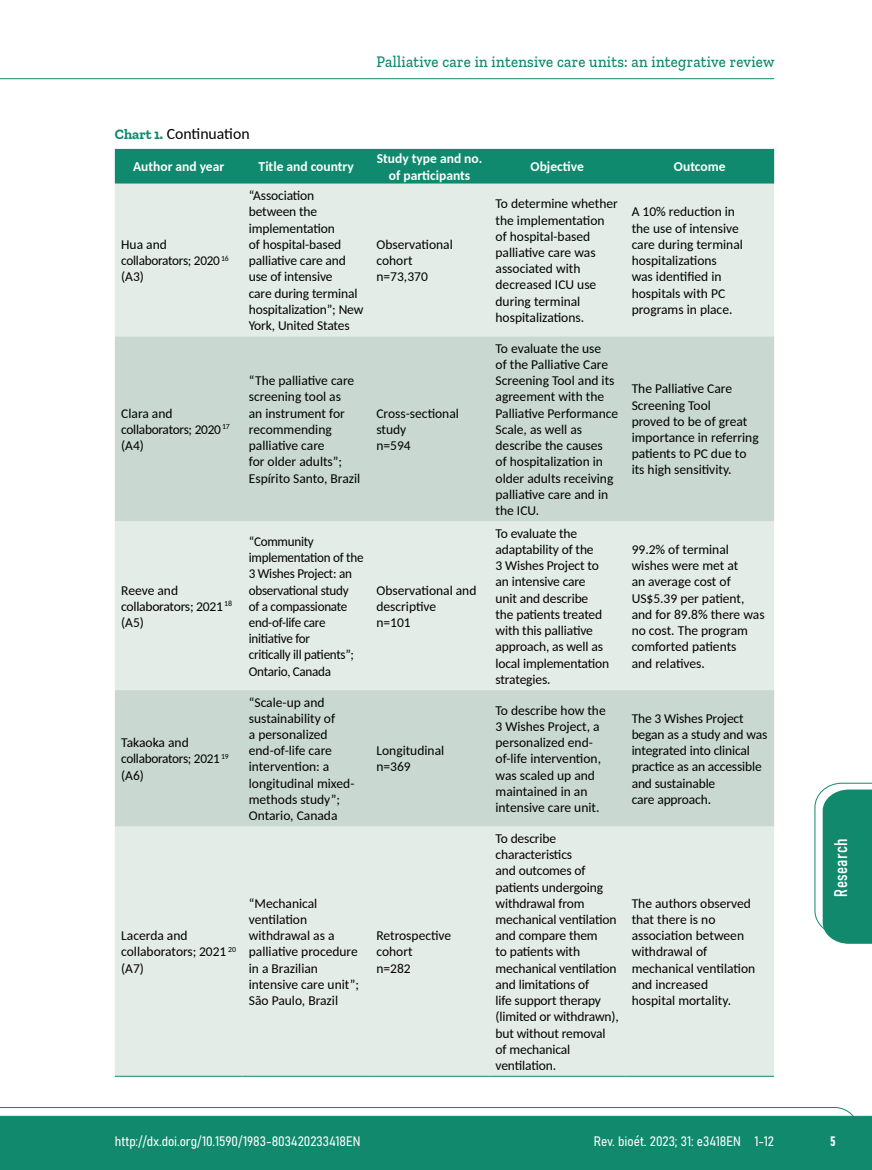
<style>
.page{position:relative;width:872px;height:1170px;background:#fff}
.page>*{position:absolute;margin:0;border:0;box-sizing:border-box;transform-origin:0 0}
.t1{font:18px "Bahnschrift";letter-spacing:.02em;color:#fff}
.t2{font:500 16.5px "Zilla Slab";letter-spacing:.02em;color:#10896d;scale:.9 1}
.t3{font:15.75px "Carlito";color:#000}
.t4{font:13.5px/16.2px "Carlito";letter-spacing:-.01em;color:#000}
.t5{font:13.5px "Bahnschrift";color:#fff}
.t6{font:700 13.5px/16.2px "Carlito";color:#fff;text-align:center}
.s1{font-family:"Zilla Slab";font-weight:700;font-size:14.25px;color:#108a6e}
.s2{font-family:"Times New Roman";font-size:12px}
</style>
<div class="page">
<svg style="left:0;top:1107px;width:859px;height:62px;background:#2e977f"></svg>
<hr style="left:0;top:78px;width:774px;height:1px;background:#10896d">
<div style="left:115px;top:149px;width:659px;height:35px;background:#108a6e"></div>
<div style="left:115px;top:184px;width:659px;height:891px;background:#e4ece8"></div>
<svg style="left:115px;top:336px;width:659px;height:490px;background:#d2dfd8"></svg>
<hr style="left:115px;top:1075px;width:127px;height:1px;background:#108a6e">
<hr style="left:242px;top:1075px;width:128px;height:1px;background:#108a6e">
<hr style="left:370px;top:1075px;width:119px;height:1px;background:#108a6e">
<hr style="left:489px;top:1075px;width:136px;height:1px;background:#108a6e">
<hr style="left:625px;top:1075px;width:149px;height:1px;background:#108a6e">
<svg style="left:814px;top:782px;width:58px;height:161px"></svg>
<p class="t3" style="left:115px;top:123px;width:136px"><span class="s1">Chart 1.</span> Continuation</p>
<p class="t2" style="left:376px;top:53px;width:444px">Palliative care in intensive care units: an integrative review</p>
<p class="t6" style="left:133px;top:158px;width:93px">Author and year</p>
<p class="t6" style="left:259px;top:158px;width:97px">Title and country</p>
<p class="t6" style="left:377px;top:150px;width:107px">Study type and no. of participants</p>
<p class="t6" style="left:530px;top:158px;width:55px">Objective</p>
<p class="t6" style="left:674px;top:158px;width:53px">Outcome</p>
<p class="t4" style="left:121px;top:236px;width:109px">Hua and collaborators; 2020 <sup>16 </sup>(A3)</p>
<p class="t4" style="left:249px;top:187px;width:116px">“Association between the implementation<br>of hospital-based palliative care and use of intensive<br>care during terminal hospitalization”; New<br>York, United States</p>
<p class="t4" style="left:376px;top:236px;width:78px">Observational cohort n=73,370</p>
<p class="t4" style="left:495px;top:195px;width:124px">To determine whether the implementation of hospital-based palliative care was associated with decreased ICU use during terminal hospitalizations.</p>
<p class="t4" style="left:631px;top:203px;width:113px">A 10% reduction in the use of intensive care during terminal hospitalizations<br>was identified in hospitals with PC programs in place.</p>
<p class="t4" style="left:121px;top:404px;width:110px">Clara and collaborators; 2020 <sup>17 </sup>(A4)</p>
<p class="t4" style="left:249px;top:372px;width:113px">“The palliative care screening tool as<br>an instrument for recommending palliative care<br>for older adults”;<br>Espírito Santo, Brazil</p>
<p class="t4" style="left:376px;top:404px;width:84px">Cross-sectional study<br>n=594</p>
<p class="t4" style="left:495px;top:339px;width:124px">To evaluate the use<br>of the Palliative Care<br>Screening Tool and its agreement with the<br>Palliative Performance<br>Scale, as well as describe the causes<br>of hospitalization in older adults receiving palliative care and in the ICU.</p>
<p class="t4" style="left:631px;top:380px;width:129px">The Palliative Care<br>Screening Tool<br>proved to be of great importance in referring patients to PC due to its high sensitivity.</p>
<p class="t4" style="left:121px;top:581px;width:112px">Reeve and collaborators; 2021 <sup>18 </sup>(A5)</p>
<p class="t4" style="left:249px;top:532px;width:116px">“Community implementation of the<br>3 Wishes Project: an observational study<br>of a compassionate end-of-life care initiative for<br>critically ill patients”;<br>Ontario<span class="s2">,</span> Canada</p>
<p class="t4" style="left:376px;top:581px;width:102px">Observational and descriptive<br>n=101</p>
<p class="t4" style="left:495px;top:524px;width:115px">To evaluate the adaptability of the<br>3 Wishes Project to an intensive care unit and describe the patients treated with this palliative approach, as well as local implementation strategies.</p>
<p class="t4" style="left:631px;top:541px;width:134px">99.2% of terminal wishes were met at<br>an average cost of<br>US$5.39 per patient, and for 89.8% there was no cost. The program comforted patients<br>and relatives.</p>
<p class="t4" style="left:121px;top:733px;width:109px">Takaoka and collaborators; 2021 <sup>19 </sup>(A6)</p>
<p class="t4" style="left:249px;top:693px;width:107px">“Scale-up and sustainability of<br>a personalized end-of-life care intervention: a longitudinal mixed&shy;methods study”;<br>Ontario, Canada</p>
<p class="t4" style="left:376px;top:742px;width:69px">Longitudinal n=369</p>
<p class="t4" style="left:495px;top:701px;width:112px">To describe how the<br>3 Wishes Project, a personalized end&shy;of-life intervention, was scaled up and maintained in an intensive care unit.</p>
<p class="t4" style="left:631px;top:709px;width:137px">The 3 Wishes Project began as a study and was integrated into clinical practice as an accessible and sustainable<br>care approach.</p>
<p class="t4" style="left:121px;top:926px;width:116px">Lacerda and collaborators; 2021 <sup>20 </sup>(A7)</p>
<p class="t4" style="left:249px;top:894px;width:112px">“Mechanical ventilation withdrawal as a palliative procedure in a Brazilian intensive care unit”;<br>São Paulo, Brazil</p>
<p class="t4" style="left:376px;top:926px;width:76px">Retrospective cohort<br>n=282</p>
<p class="t4" style="left:495px;top:829px;width:125px">To describe characteristics<br>and outcomes of patients undergoing withdrawal from mechanical ventilation and compare them<br>to patients with mechanical ventilation and limitations of<br>life support therapy (limited or withdrawn), but without removal of mechanical ventilation.</p>
<p class="t4" style="left:631px;top:894px;width:125px">The authors observed that there is no association between withdrawal of mechanical ventilation and increased<br>hospital mortality.</p>
<h1 class="t1" style="left:827px;top:896px;width:59px;rotate:-90deg">Research</h1>
<p class="t5" style="left:115px;top:1131px;width:247px">http://dx.doi.org/10.1590/1983-803420233418EN</p>
<p class="t5" style="left:594px;top:1131px;width:182px">Rev. bioét. 2023; 31: e3418EN 1-12</p>
<p class="t5" style="left:830px;top:1130px;width:7px">5</p>
</div>
